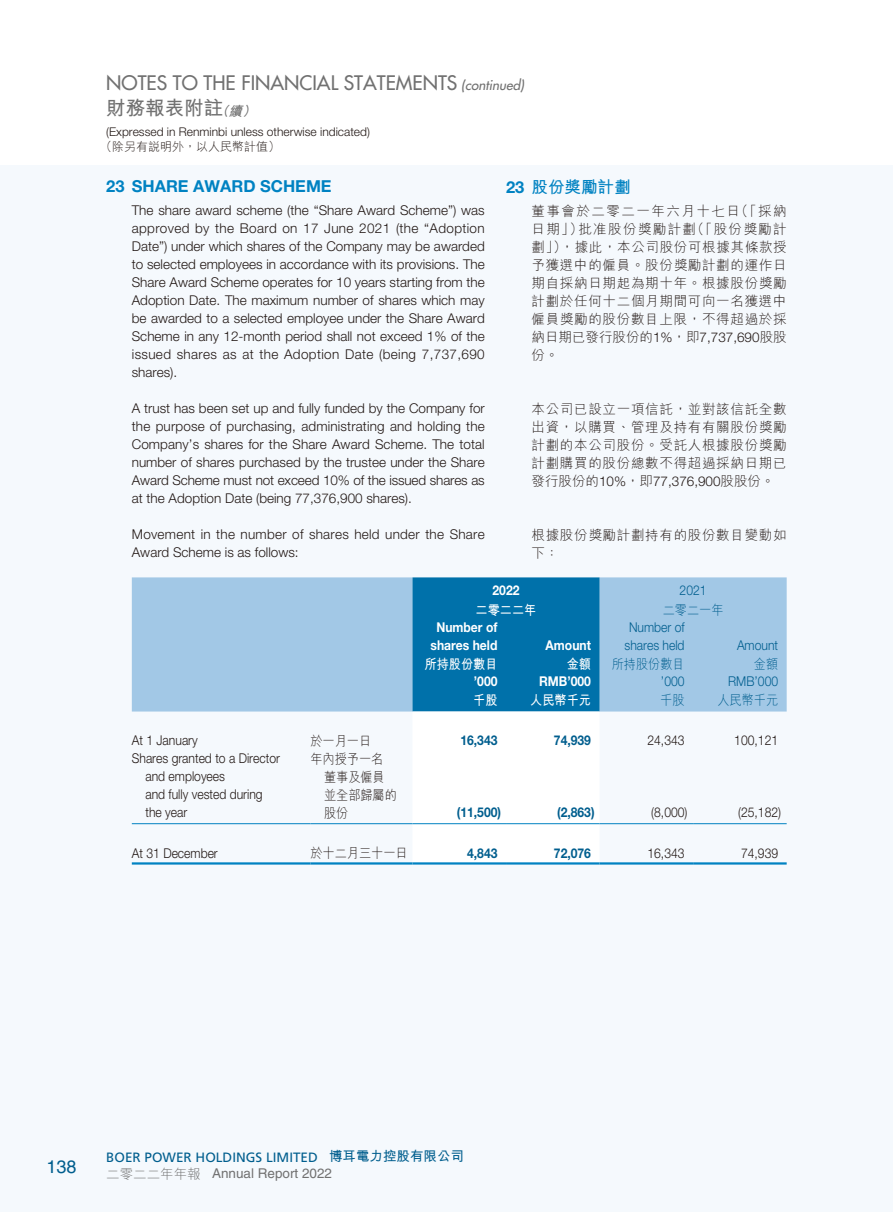
<style>
.page{position:relative;width:893px;height:1212px;background:#fff}
.page>*{position:absolute;margin:0;border:0;box-sizing:border-box;transform-origin:0 0}
.t1{font:500 19.5px "Futura Std";color:#717171}
.t2{font:19.5px "M Hei HK Bold E Ten B5 H";color:#717171}
.t3{font:18px "Helvetica LT Std";color:#005e8e}
.t4{font:700 16.5px "Helvetica Neue LT Std";color:#0082c2}
.t5{font:16.5px "M Hei HK Bold E Ten B5 H";color:#0082c2}
.t6{font:300 13.5px/18px "Helvetica Neue LT Std";color:#231916;text-align:justify}
.t7{font:13.5px/18px "M Hei HK Light E Ten B5 H";letter-spacing:.055em;color:#231916;text-align:justify}
.t8{font:300 13.5px/18px "Helvetica Neue LT Std";color:#231916;scale:.9 1}
.t9{font:300 13.5px/18px "Helvetica Neue LT Std";letter-spacing:.02em;color:#231916}
.t10{font:700 13.5px/18px "Helvetica Neue LT Std";color:#fff;text-align:center;scale:.9 1}
.t11{font:300 13.5px/18px "Helvetica Neue LT Std";color:#005e8e;text-align:center;scale:.9 1}
.t12{font:700 13.5px "Helvetica Neue LT Std";color:#005e8e;scale:.9 1}
.t13{font:13.5px "Frutiger LT Std";color:#005e8e}
.t14{font:13.5px/18px "M Hei HK Light E Ten B5 H";color:#231916;scale:.9 1}
.t15{font:13.5px "Helvetica LT Std";color:#717171}
.t16{font:13.5px "M Hei HK Bold E Ten B5 H";color:#fff;scale:.9 1}
.t17{font:13.5px "M Hei HK Light E Ten B5 H";color:#005e8e;scale:.9 1}
.t18{font:13.5px "M Hei HK Light E Ten B5 H";letter-spacing:.055em;color:#231916;scale:.9 1}
.t19{font:300 12px "Helvetica Neue LT Std";color:#231916}
.t20{font:12px "M Hei HK Light E Ten B5 H";color:#231916}
.s1{font-style:italic;font-size:13.5px}
.s2{font-family:"Helvetica Neue LT Std";font-weight:700}
.s3{font-family:"Helvetica Neue LT Std";font-weight:300}
.s4{font-family:"M Hei HK Light E Ten B5 H";font-weight:400}
.s5{font-family:"M Hei HK Bold E Ten B5 H"}
.s6{font-family:"M Hei HK Light E Ten B5 H"}
</style>
<div class="page">
<div style="left:0;top:166px;width:893px;height:1046px;background:#f5f9fd"></div>
<div style="left:132px;top:577px;width:655px;height:134px;background:#a2c8e6"></div>
<svg style="left:412px;top:577px;width:188px;height:248px"></svg>
<hr style="left:132px;top:823px;width:178px;height:1px;background:#0082c2">
<hr style="left:310px;top:823px;width:102px;height:1px;background:#0082c2">
<hr style="left:412px;top:823px;width:94px;height:1px;background:#0082c2">
<hr style="left:506px;top:823px;width:94px;height:1px;background:#0082c2">
<hr style="left:600px;top:823px;width:93px;height:1px;background:#0082c2">
<hr style="left:693px;top:823px;width:94px;height:1px;background:#0082c2">
<hr style="left:132px;top:862px;width:178px;height:2px;background:#0082c2">
<hr style="left:310px;top:862px;width:102px;height:2px;background:#0082c2">
<hr style="left:412px;top:862px;width:94px;height:2px;background:#0082c2">
<hr style="left:506px;top:862px;width:94px;height:2px;background:#0082c2">
<hr style="left:600px;top:862px;width:93px;height:2px;background:#0082c2">
<hr style="left:693px;top:862px;width:94px;height:2px;background:#0082c2">
<h1 class="t1" style="left:106px;top:73px;width:419px">NOTES TO THE FINANCIAL STATEMENTS <span class="s1">(continued)</span></h1>
<h1 class="t2" style="left:106px;top:100px;width:154px">財務報表附註<span class="s1">（續）</span></h1>
<p class="t19" style="left:106px;top:127px;width:265px">(Expressed in Renminbi unless otherwise indicated)</p>
<p class="t20" style="left:100px;top:142px;width:181px">（除另有說明外，以人民幣計值）</p>
<p class="t4" style="left:106px;top:181px;width:227px">23 SHARE AWARD SCHEME</p>
<p class="t6" style="left:132px;top:203px;width:354px">The share award scheme (the “Share Award Scheme”) was approved by the Board on 17 June 2021 (the “Adoption Date”) under which shares of the Company may be awarded to selected employees in accordance with its provisions. The Share Award Scheme operates for 10 years starting from the Adoption Date. The maximum number of shares which may be awarded to a selected employee under the Share Award Scheme in any 12-month period shall not exceed 1% of the issued shares as at the Adoption Date (being 7,737,690 shares).</p>
<p class="t6" style="left:132px;top:401px;width:354px">A trust has been set up and fully funded by the Company for the purpose of purchasing, administrating and holding the Company’s shares for the Share Award Scheme. The total number of shares purchased by the trustee under the Share Award Scheme must not exceed 10% of the issued shares as at the Adoption Date (being 77,376,900 shares).</p>
<p class="t9" style="left:132px;top:527px;width:354px">Movement in the number of shares held under the Share<br>Award Scheme is as follows:</p>
<p class="t10" style="left:492px;top:582px;width:32px">2022</p>
<p class="t11" style="left:680px;top:582px;width:32px">2021</p>
<p class="t16" style="left:476px;top:604px;width:69px">二零二二年</p>
<p class="t17" style="left:663px;top:604px;width:69px">二零二一年</p>
<p class="t10" style="left:430px;top:620px;width:76px">Number of shares held</p>
<p class="t5" style="left:506px;top:181px;width:126px"><span class="s2">23</span> 股份獎勵計劃</p>
<p class="t7" style="left:531px;top:204px;width:257px">董事會於二零二一年六月十七日（「採納日期」）批准股份獎勵計劃（「股份獎勵計劃」），據此，本公司股份可根據其條款授予獲選中的僱員。股份獎勵計劃的運作日期自採納日期起為期十年。根據股份獎勵計劃於任何十二個月期間可向一名獲選中僱員獎勵的股份數目上限，不得超過於採納日期已發行股份的<span class="s3">1%</span>，即<span class="s3">7,737,690</span>股股份。</p>
<p class="t7" style="left:531px;top:402px;width:257px">本公司已設立一項信託，並對該信託全數出資，以購買、管理及持有有關股份獎勵計劃的本公司股份。受託人根據股份獎勵計劃購買的股份總數不得超過採納日期已</p>
<p class="t6" style="left:531px;top:474px;width:245px"><span class="s4">發行股份的</span>10%<span class="s4">，即</span>77,376,900<span class="s4">股股份。</span></p>
<p class="t7" style="left:531px;top:528px;width:257px">根據股份獎勵計劃持有的股份數目變動如下：</p>
<p class="t11" style="left:624px;top:620px;width:68px">Number of shares held</p>
<p class="t10" style="left:546px;top:638px;width:52px">Amount</p>
<p class="t11" style="left:737px;top:638px;width:47px">Amount</p>
<p class="t16" style="left:425px;top:658px;width:83px">所持股份數目</p>
<p class="t16" style="left:567px;top:658px;width:29px">金額</p>
<p class="t17" style="left:612px;top:658px;width:83px">所持股份數目</p>
<p class="t17" style="left:754px;top:658px;width:29px">金額</p>
<p class="t10" style="left:474px;top:674px;width:28px">’000</p>
<p class="t10" style="left:539px;top:674px;width:59px">RMB’000</p>
<p class="t11" style="left:661px;top:674px;width:28px">’000</p>
<p class="t11" style="left:728px;top:674px;width:57px">RMB’000</p>
<p class="t16" style="left:473px;top:694px;width:29px">千股</p>
<p class="t16" style="left:530px;top:694px;width:69px">人民幣千元</p>
<p class="t17" style="left:660px;top:694px;width:29px">千股</p>
<p class="t17" style="left:717px;top:694px;width:69px">人民幣千元</p>
<p class="t8" style="left:132px;top:733px;width:75px">At 1 January</p>
<p class="t18" style="left:310px;top:736px;width:69px">於一月一日</p>
<p class="t12" style="left:460px;top:736px;width:43px">16,343</p>
<p class="t12" style="left:554px;top:736px;width:43px">74,939</p>
<p class="t8" style="left:647px;top:733px;width:43px">24,343</p>
<p class="t8" style="left:734px;top:733px;width:50px">100,121</p>
<p class="t8" style="left:145px;top:751px;width:151px;text-indent:-14px">Shares granted to a Director and employees<br>and fully vested during the year</p>
<p class="t14" style="left:324px;top:751px;width:83px;text-indent:-14px">年內授予一名董事及僱員並全部歸屬的股份</p>
<p class="t12" style="left:457px;top:808px;width:51px">(11,500)</p>
<p class="t12" style="left:557px;top:808px;width:43px">(2,863)</p>
<p class="t8" style="left:651px;top:805px;width:42px">(8,000)</p>
<p class="t8" style="left:738px;top:805px;width:49px">(25,182)</p>
<p class="t8" style="left:132px;top:846px;width:97px">At 31 December</p>
<p class="t14" style="left:310px;top:846px;width:110px">於十二月三十一日</p>
<p class="t12" style="left:467px;top:848px;width:35px">4,843</p>
<p class="t12" style="left:554px;top:848px;width:43px">72,076</p>
<p class="t8" style="left:647px;top:846px;width:43px">16,343</p>
<p class="t8" style="left:741px;top:846px;width:43px">74,939</p>
<h2 class="t3" style="left:47px;top:1160px;width:32px">138</h2>
<p class="t13" style="left:106px;top:1150px;width:359px">BOER POWER HOLDINGS LIMITED <span class="s5">博耳電力控股有限公司</span></p>
<p class="t15" style="left:106px;top:1168px;width:227px"><span class="s6">二零二二年年報</span> Annual Report 2022</p>
</div>
